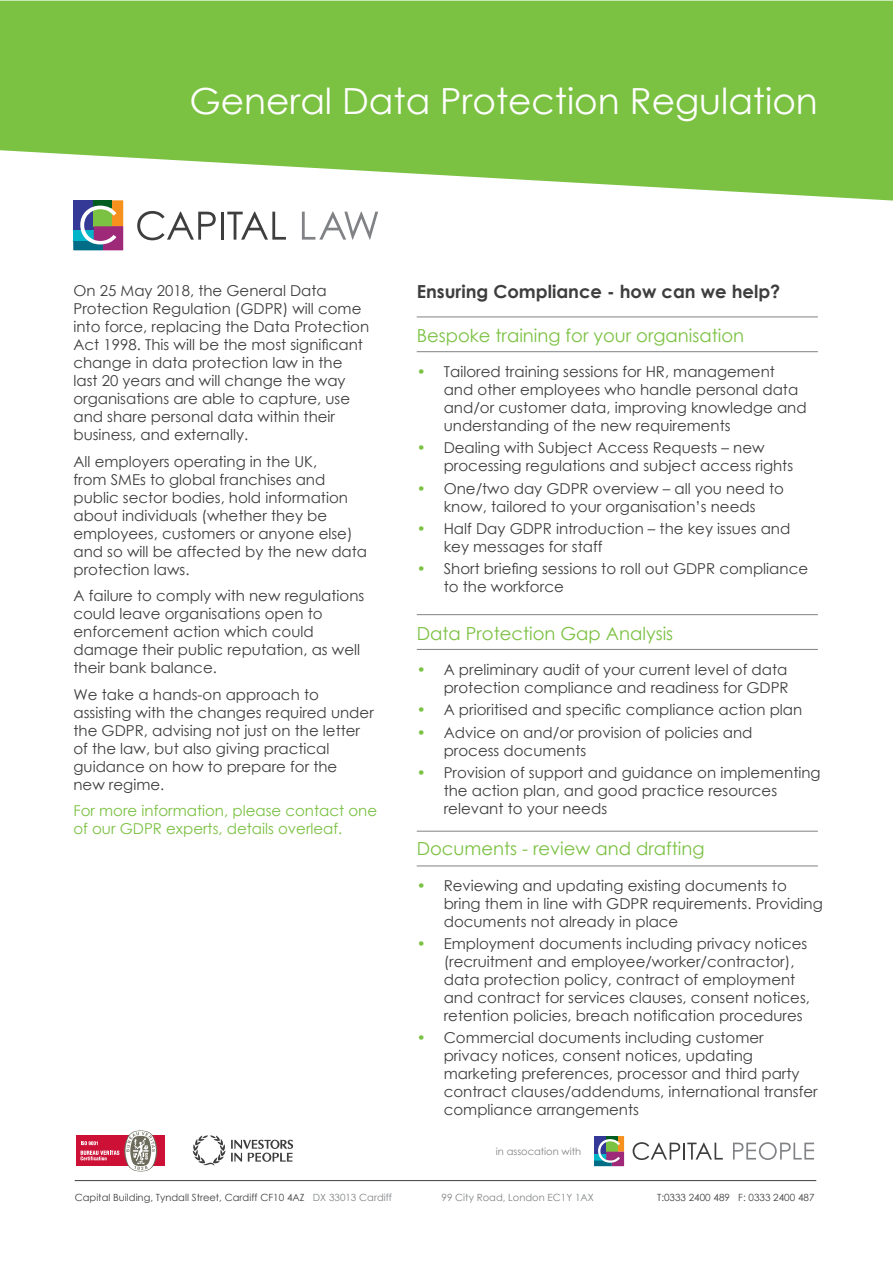
<style>
.page{position:relative;width:893px;height:1263px;background:#fff}
.page>*{position:absolute;margin:0;border:0;box-sizing:border-box;transform-origin:0 0}
.t1{font:36px "Century Gothic";color:#fff}
.t2{font:18px "Century Gothic";color:#7bc142}
.t3{font:700 18px "Century Gothic";color:#3e3e3f}
.t4{font:15px/18px "Century Gothic";color:#3e3e3f}
.t5{font:15px/18px "Century Gothic";color:#7bc142}
.t6{font:9.9px "Century Gothic";color:#413f41}
.t7{font:9.9px "Century Gothic";color:#808385}
.t8{font:9.9px "Century Gothic";color:#818583}
.s1{color:#7bc142}
.s2{color:#808385}
</style>
<div class="page">
<svg style="left:0;top:1px;width:893px;height:200px;background:#8bc85a"></svg>
<svg style="left:137px;top:211px;width:79px;height:29px"></svg>
<hr style="left:221px;top:212px;width:3px;height:28px;background:#3e3e3f">
<svg style="left:227px;top:212px;width:59px;height:28px"></svg>
<svg style="left:302px;top:212px;width:76px;height:28px"></svg>
<svg style="left:73px;top:201px;width:50px;height:49px;background:#7b7983"></svg>
<hr style="left:75px;top:1180px;width:741px;height:1px;background:#413f41">
<svg style="left:594px;top:1136px;width:30px;height:30px"></svg>
<svg style="left:633px;top:1142px;width:90px;height:18px"></svg>
<svg style="left:733px;top:1142px;width:81px;height:18px"></svg>
<svg style="left:231px;top:1139px;width:62px;height:23px"></svg>
<svg style="left:193px;top:1135px;width:32px;height:31px"></svg>
<div style="left:76px;top:1136px;width:89px;height:30px;background:#cd1136"></div>
<svg style="left:81px;top:1130px;width:76px;height:41px"></svg>
<hr style="left:417px;top:317px;width:401px;height:1px;background:#808285">
<hr style="left:417px;top:351px;width:401px;height:1px;background:#808285">
<hr style="left:417px;top:614px;width:401px;height:1px;background:#808285">
<hr style="left:417px;top:649px;width:401px;height:1px;background:#808285">
<hr style="left:417px;top:831px;width:401px;height:1px;background:#808285">
<hr style="left:417px;top:865px;width:401px;height:1px;background:#808285">
<h1 class="t1" style="left:189px;top:76px;width:630px">General Data Protection Regulation</h1>
<p class="t4" style="left:73px;top:281px;width:297px">On 25 May 2018, the General Data Protection Regulation (GDPR) will come into force, replacing the Data Protection Act 1998. This will be the most significant change in data protection law in the last 20 years and will change the way organisations are able to capture, use and share personal data within their business, and externally.</p>
<p class="t4" style="left:73px;top:452px;width:295px">All employers operating in the UK,<br>from SMEs to global franchises and public sector bodies, hold information about individuals (whether they be employees, customers or anyone else) and so will be affected by the new data protection laws.</p>
<p class="t4" style="left:73px;top:586px;width:292px">A failure to comply with new regulations could leave organisations open to enforcement action which could damage their public reputation, as well their bank balance.</p>
<p class="t4" style="left:73px;top:685px;width:302px">We take a hands-on approach to assisting with the changes required under the GDPR, advising not just on the letter of the law, but also giving practical guidance on how to prepare for the<br>new regime.</p>
<p class="t5" style="left:73px;top:802px;width:305px">For more information, please contact one of our GDPR experts, details overleaf.</p>
<p class="t3" style="left:417px;top:278px;width:365px">Ensuring Compliance - how can we help?</p>
<p class="t2" style="left:417px;top:323px;width:329px">Bespoke training for your organisation</p>
<p class="t4" style="left:444px;top:362px;width:364px;text-indent:-27px"><span class="s1">•</span> Tailored training sessions for HR, management and other employees who handle personal data and/or customer data, improving knowledge and understanding of the new requirements</p>
<p class="t4" style="left:444px;top:439px;width:351px;text-indent:-27px"><span class="s1">•</span> Dealing with Subject Access Requests – new processing regulations and subject access rights</p>
<p class="t4" style="left:417px;top:479px;width:369px;text-align:center"><span class="s1">•</span> One/two day GDPR overview – all you need to know, tailored to your organisation’s needs</p>
<p class="t4" style="left:444px;top:519px;width:348px;text-indent:-27px"><span class="s1">•</span> Half Day GDPR introduction – the key issues and key messages for staff</p>
<p class="t4" style="left:444px;top:559px;width:366px;text-indent:-27px"><span class="s1">•</span> Short briefing sessions to roll out GDPR compliance to the workforce</p>
<p class="t2" style="left:417px;top:621px;width:258px">Data Protection Gap Analysis</p>
<p class="t4" style="left:417px;top:660px;width:373px;text-align:right"><span class="s1">•</span> A preliminary audit of your current level of data protection compliance and readiness for GDPR</p>
<p class="t4" style="left:417px;top:701px;width:387px"><span class="s1">•</span> A prioritised and specific compliance action plan</p>
<p class="t4" style="left:444px;top:723px;width:310px;text-indent:-27px"><span class="s1">•</span> Advice on and/or provision of policies and process documents</p>
<p class="t4" style="left:444px;top:763px;width:378px;text-indent:-27px"><span class="s1">•</span> Provision of support and guidance on implementing the action plan, and good practice resources relevant to your needs</p>
<p class="t2" style="left:417px;top:836px;width:289px">Documents - review and drafting</p>
<p class="t4" style="left:444px;top:876px;width:381px;text-indent:-27px"><span class="s1">•</span> Reviewing and updating existing documents to bring them in line with GDPR requirements. Providing documents not already in place</p>
<p class="t4" style="left:444px;top:934px;width:368px;text-indent:-27px"><span class="s1">•</span> Employment documents including privacy notices (recruitment and employee/worker/contractor), data protection policy, contract of employment and contract for services clauses, consent notices, retention policies, breach notification procedures</p>
<p class="t4" style="left:444px;top:1028px;width:375px;text-indent:-27px"><span class="s1">•</span> Commercial documents including customer privacy notices, consent notices, updating marketing preferences, processor and third party contract clauses/addendums, international transfer compliance arrangements</p>
<p class="t8" style="left:496px;top:1144px;width:87px">in assocation with</p>
<p class="t6" style="left:75px;top:1191px;width:319px">Capital Building, Tyndall Street, Cardiff CF10 4AZ <span class="s2">DX 33013 Cardiff</span></p>
<p class="t7" style="left:441px;top:1191px;width:154px">99 City Road, London EC1Y 1AX</p>
<p class="t6" style="left:657px;top:1191px;width:159px">T:0333 2400 489 F: 0333 2400 487</p>
</div>
